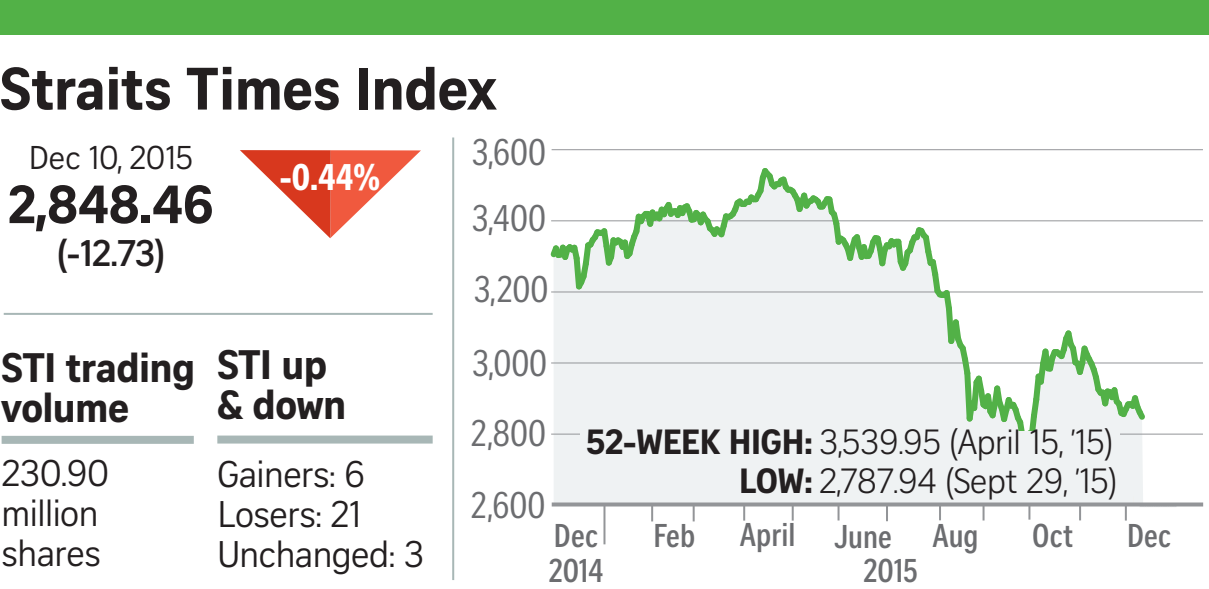
<style>
.page{position:relative;width:1209px;height:589px;background:#fff}
.page>*{position:absolute;margin:0;border:0;box-sizing:border-box;transform-origin:0 0}
.t1{font:700 58px "Curator Serp Text";letter-spacing:-.01em;color:#231f20}
.t2{font:700 52px "Curator Serp Text";color:#231f20}
.t3{font:700 40px/40px "Curator Serp Text";letter-spacing:-.015em;color:#231f20}
.t4{font:36px/40px "Curator Serp Text";letter-spacing:-.015em;color:#231f20}
.t5{font:36px "Curator Head Cond ST Regular";color:#6c6d70}
.t6{font:700 36px "Curator Head ST Semi";color:#231f20}
.t7{font:36px "Curator Head Cond ST Bold";color:#fff}
.t8{font:34px/38.8px "Curator Head ST Light";letter-spacing:-.01em;color:#231f20;text-align:right}
.t9{font:700 32px "Curator Head Cond ST Semi";color:#6c6d70}
.t10{font:32px "Curator Serp Text";letter-spacing:-.015em;color:#231f20}
.s1{font-family:"Curator Serp Text";font-weight:700}
</style>
<div class="page">
<div style="left:554px;top:446px;width:589px;height:56px;background:#eff2f3"></div>
<svg style="left:240px;top:150px;width:181px;height:88px"></svg>
<div style="left:2px;top:436px;width:192px;height:8px;background:#a8b7b6"></div>
<div style="left:217px;top:435px;width:215px;height:8px;background:#a8b7b6"></div>
<hr style="left:4px;top:313px;width:428px;height:2px;background:#a8b7b6">
<hr style="left:452px;top:137px;width:2px;height:443px;background:#a8b7b6">
<hr style="left:551px;top:362px;width:651px;height:1px;background:#939598">
<hr style="left:551px;top:149px;width:651px;height:1px;background:#939598">
<hr style="left:551px;top:291px;width:651px;height:2px;background:#939598">
<hr style="left:551px;top:220px;width:651px;height:1px;background:#939598">
<hr style="left:551px;top:433px;width:651px;height:2px;background:#939598">
<div style="left:0;top:0;width:1208px;height:34px;background:#52b147"></div>
<svg style="left:1139px;top:506px;width:37px;height:1px"></svg>
<svg style="left:550px;top:168px;width:600px;height:278px"></svg>
<svg style="left:551px;top:502px;width:652px;height:4px;background:#9ea0a3"></svg>
<svg style="left:692px;top:505px;width:2px;height:16px"></svg>
<svg style="left:743px;top:505px;width:2px;height:15px"></svg>
<svg style="left:791px;top:505px;width:2px;height:15px"></svg>
<svg style="left:837px;top:505px;width:2px;height:15px"></svg>
<svg style="left:886px;top:505px;width:2px;height:16px"></svg>
<svg style="left:939px;top:505px;width:2px;height:15px"></svg>
<svg style="left:651px;top:505px;width:2px;height:16px"></svg>
<hr style="left:603px;top:505px;width:2px;height:39px;background:#939598">
<svg style="left:982px;top:505px;width:2px;height:15px"></svg>
<svg style="left:1028px;top:505px;width:2px;height:14px"></svg>
<svg style="left:1079px;top:505px;width:2px;height:15px"></svg>
<svg style="left:1124px;top:505px;width:2px;height:15px"></svg>
<div style="left:580px;top:431px;width:539px;height:21px;background:#eff2f3"></div>
<h1 class="t1" style="left:0;top:54px;width:498px">Straits Times Index</h1>
<p class="t10" style="left:29px;top:139px;width:166px">Dec 10, 2015</p>
<h2 class="t2" style="left:8px;top:173px;width:207px">2,848.46</h2>
<p class="t6" style="left:57px;top:232px;width:109px">(-12.73)</p>
<p class="t7" style="left:280px;top:157px;width:102px">-0.44%</p>
<p class="t3" style="left:2px;top:347px;width:195px">STI trading volume</p>
<p class="t4" style="left:2px;top:453px;width:109px">230.90 million shares</p>
<p class="t3" style="left:217px;top:344px;width:131px">STI up &amp; down</p>
<p class="t4" style="left:217px;top:454px;width:208px">Gainers: 6<br>Losers: 21<br>Unchanged: 3</p>
<p class="t5" style="left:472px;top:132px;width:76px">3,600</p>
<p class="t5" style="left:472px;top:199px;width:76px">3,400</p>
<p class="t5" style="left:474px;top:270px;width:76px">3,200</p>
<p class="t5" style="left:472px;top:344px;width:77px">3,000</p>
<p class="t5" style="left:471px;top:414px;width:76px">2,800</p>
<p class="t8" style="left:586px;top:422px;width:532px"><span class="s1">52-WEEK HIGH:</span> 3,539.95 (April 15, ’15)<br><span class="s1">LOW:</span> 2,787.94 (Sept 29, ’15)</p>
<p class="t5" style="left:471px;top:485px;width:76px">2,600</p>
<p class="t9" style="left:554px;top:518px;width:46px">Dec</p>
<p class="t9" style="left:653px;top:518px;width:43px">Feb</p>
<p class="t9" style="left:739px;top:517px;width:57px">April</p>
<p class="t9" style="left:548px;top:553px;width:56px">2014</p>
<p class="t9" style="left:863px;top:553px;width:56px">2015</p>
<p class="t9" style="left:834px;top:519px;width:59px">June</p>
<p class="t9" style="left:932px;top:518px;width:48px">Aug</p>
<p class="t9" style="left:1032px;top:518px;width:43px">Oct</p>
<p class="t9" style="left:1127px;top:518px;width:46px">Dec</p>
</div>
